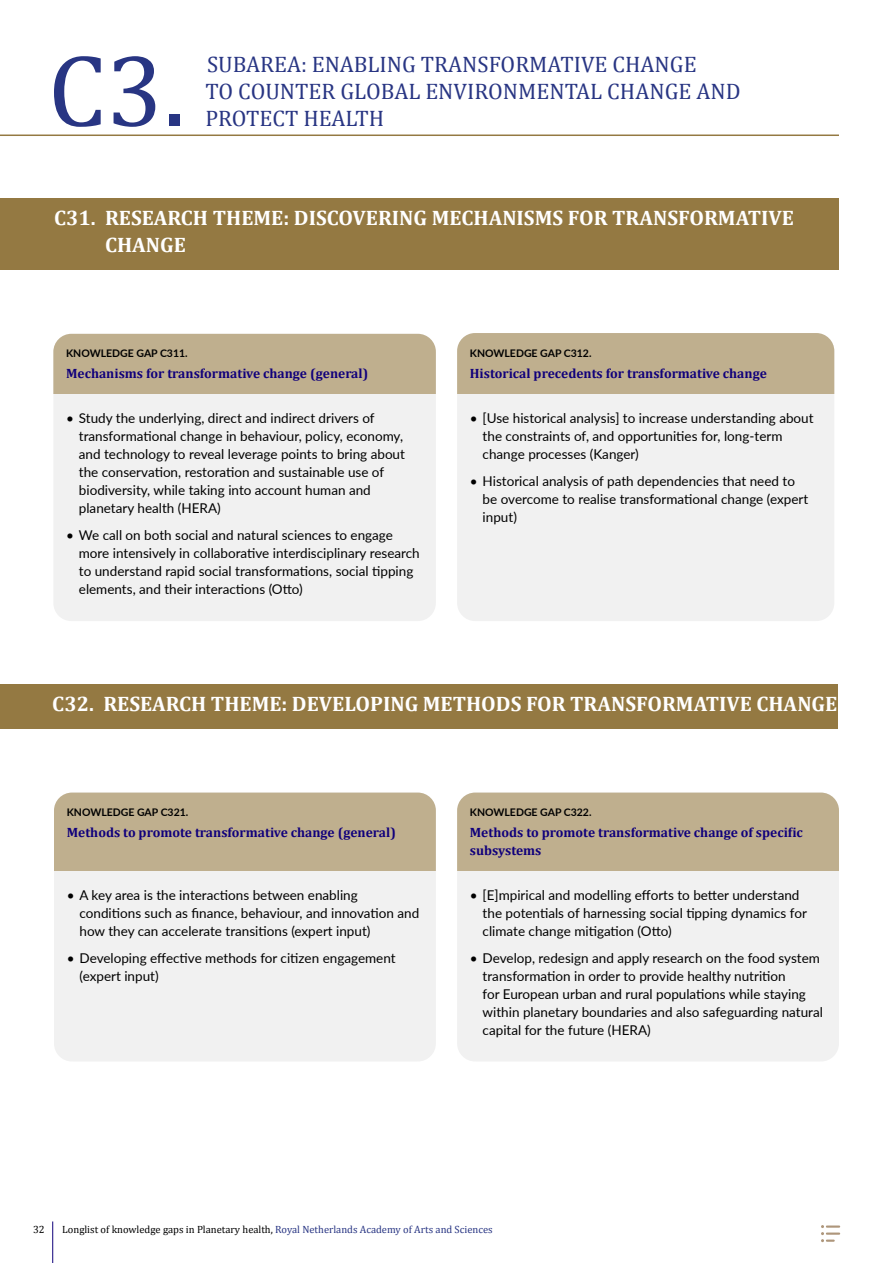
<style>
.page{position:relative;width:893px;height:1263px;background:#fff}
.page>*{position:absolute;margin:0;border:0;box-sizing:border-box;transform-origin:0 0}
.SubAreaTitle{font:103.5px "Cambria";color:#283583}
.SubAreaTitle-2{font:22.5px/27px "Cambria";color:#283583}
.SubSubAreaTitle_gold{font:700 21px/27px "Cambria";color:#fff}
.t1{font:13.5px/18px "Lato";color:#000}
.KnowledgeGapTitle{font:700 13.5px/18px "Cambria";color:#10007b}
.t2{font:10.5px "Cambria";color:#000}
.KnowledgeGapTitle-2{font:700 10.5px "Lato";color:#000}
.s1{color:#283583}
</style>
<div class="page">
<hr style="left:52px;top:1221px;width:1px;height:42px;background:#10007b">
<svg style="left:821px;top:1225px;width:19px;height:17px"></svg>
<div style="left:457px;top:792px;width:382px;height:269px;background:#f1f1f1;border-radius:18px"></div>
<div style="left:457px;top:792px;width:382px;height:79px;background:#bfaf8e"></div>
<div style="left:54px;top:792px;width:382px;height:269px;background:#f1f1f1;border-radius:18px"></div>
<div style="left:54px;top:792px;width:382px;height:79px;background:#bfaf8e"></div>
<div style="left:0;top:684px;width:837px;height:45px;background:#947942"></div>
<div style="left:457px;top:333px;width:377px;height:288px;background:#f1f1f1;border-radius:18px"></div>
<div style="left:457px;top:333px;width:377px;height:61px;background:#bfaf8e"></div>
<div style="left:53px;top:334px;width:383px;height:287px;background:#f1f1f1;border-radius:18px"></div>
<div style="left:53px;top:334px;width:383px;height:60px;background:#bfaf8e"></div>
<hr style="left:0;top:135px;width:839px;height:1px;background:#947942">
<div style="left:0;top:198px;width:839px;height:72px;background:#947942"></div>
<h3 class="SubAreaTitle" style="left:48px;top:30px;width:138px">C3.</h3>
<h3 class="SubAreaTitle-2" style="left:205px;top:51px;width:537px">SUBAREA: ENABLING TRANSFORMATIVE CHANGE<br>TO COUNTER GLOBAL ENVIRONMENTAL CHANGE AND<br>PROTECT HEALTH</h3>
<h4 class="SubSubAreaTitle_gold" style="left:105px;top:204px;width:690px;text-indent:-51px">C31. RESEARCH THEME: DISCOVERING MECHANISMS FOR TRANSFORMATIVE<br>CHANGE</h4>
<h5 class="KnowledgeGapTitle-2" style="left:66px;top:345px;width:123px">KNOWLEDGE GAP C311.</h5>
<h5 class="KnowledgeGapTitle" style="left:66px;top:364px;width:304px">Mechanisms for transformative change (general)</h5>
<p class="t1" style="left:79px;top:409px;width:328px;text-indent:-13px">• Study the underlying, direct and indirect drivers of transformational change in behaviour, policy, economy, and technology to reveal leverage points to bring about the conservation, restoration and sustainable use of biodiversity, while taking into account human and planetary health (HERA)</p>
<p class="t1" style="left:79px;top:526px;width:342px;text-indent:-13px">• We call on both social and natural sciences to engage more intensively in collaborative interdisciplinary research to understand rapid social transformations, social tipping elements, and their interactions (Otto)</p>
<h5 class="KnowledgeGapTitle-2" style="left:470px;top:345px;width:123px">KNOWLEDGE GAP C312.</h5>
<h5 class="KnowledgeGapTitle" style="left:470px;top:364px;width:298px">Historical precedents for transformative change</h5>
<p class="t1" style="left:483px;top:409px;width:332px;text-indent:-13px">• [Use historical analysis] to increase understanding about the constraints of, and opportunities for, long-term change processes (Kanger)</p>
<p class="t1" style="left:483px;top:472px;width:327px;text-indent:-13px">• Historical analysis of path dependencies that need to be overcome to realise transformational change (expert input)</p>
<h4 class="SubSubAreaTitle_gold" style="left:52px;top:690px;width:786px">C32. RESEARCH THEME: DEVELOPING METHODS FOR TRANSFORMATIVE CHANGE</h4>
<h5 class="KnowledgeGapTitle-2" style="left:67px;top:804px;width:123px">KNOWLEDGE GAP C321.</h5>
<h5 class="KnowledgeGapTitle" style="left:67px;top:823px;width:331px">Methods to promote transformative change (general)</h5>
<p class="t1" style="left:80px;top:886px;width:341px;text-indent:-13px">• A key area is the interactions between enabling conditions such as finance, behaviour, and innovation and how they can accelerate transitions (expert input)</p>
<p class="t1" style="left:80px;top:949px;width:318px;text-indent:-13px">• Developing effective methods for citizen engagement (expert input)</p>
<h5 class="KnowledgeGapTitle-2" style="left:470px;top:804px;width:123px">KNOWLEDGE GAP C322.</h5>
<h5 class="KnowledgeGapTitle" style="left:470px;top:823px;width:335px">Methods to promote transformative change of specific subsystems</h5>
<p class="t1" style="left:483px;top:886px;width:326px;text-indent:-13px">• [E]mpirical and modelling efforts to better understand the potentials of harnessing social tipping dynamics for climate change mitigation (Otto)</p>
<p class="t1" style="left:483px;top:949px;width:342px;text-indent:-13px">• Develop, redesign and apply research on the food system transformation in order to provide healthy nutrition<br>for European urban and rural populations while staying within planetary boundaries and also safeguarding natural capital for the future (HERA)</p>
<p class="t2" style="left:33px;top:1223px;width:13px">32</p>
<p class="t2" style="left:62px;top:1223px;width:432px">Longlist of knowledge gaps in Planetary health, <span class="s1">Royal Netherlands Academy of Arts and Sciences</span></p>
</div>
